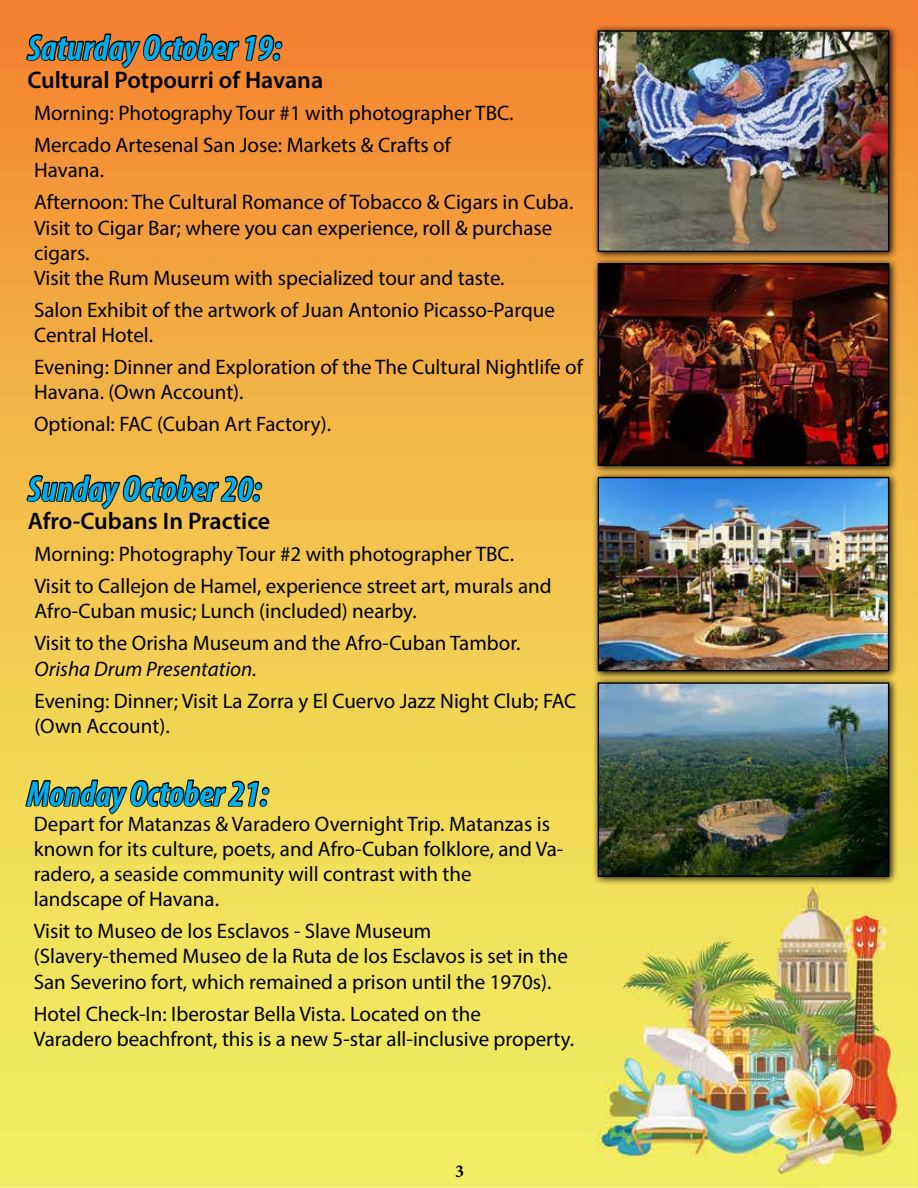
<style>
.page{position:relative;width:918px;height:1188px;background:#fff}
.page>*{position:absolute;margin:0;border:0;box-sizing:border-box;transform-origin:0 0}
.t1{font:italic 700 condensed 36px "Myriad Pro";color:#00aeef}
.t2{font:600 24px "Myriad Pro";color:#000}
.t3{font:21px/25.2px "Myriad Pro";color:#000}
.t4{font:italic 21px "Myriad Pro";color:#000}
.t5{font:700 18px "Minion Pro";color:#000}
</style>
<div class="page">
<img style="left:0;top:0;width:918px;height:1188px">
<svg style="left:24px;top:32px;width:260px;height:374px;background:#eb9739"></svg>
<svg style="left:24px;top:473px;width:247px;height:679px;background:#e9d053"></svg>
<div style="left:592px;top:25px;width:306px;height:236px;background:#000;opacity:.97"></div>
<img style="left:600px;top:32px;width:287px;height:218px">
<div style="left:598px;top:30px;width:291px;height:222px;border:1px solid #000"></div>
<div style="left:591px;top:257px;width:308px;height:218px;background:#000;opacity:.97"></div>
<img style="left:600px;top:265px;width:287px;height:199px">
<div style="left:598px;top:263px;width:291px;height:203px;border:1px solid #000"></div>
<div style="left:591px;top:471px;width:308px;height:210px;background:#000;opacity:.97"></div>
<img style="left:600px;top:479px;width:287px;height:190px">
<div style="left:598px;top:477px;width:291px;height:194px;border:1px solid #000"></div>
<div style="left:591px;top:676px;width:308px;height:210px;background:#000;opacity:.97"></div>
<img style="left:600px;top:684px;width:287px;height:191px">
<div style="left:598px;top:682px;width:291px;height:195px;border:1px solid #000"></div>
<h1 class="t1" style="left:27px;top:25px;width:255px">Saturday October 19:</h1>
<p class="t2" style="left:27px;top:65px;width:297px">Cultural Potpourri of Havana</p>
<p class="t3" style="left:34px;top:97px;width:481px;line-height:32px">Morning: Photography Tour #1 with photographer TBC.<br>Mercado Artesenal San Jose: Markets &amp; Crafts of</p>
<p class="t3" style="left:34px;top:154px;width:541px;line-height:32px">Havana.<br>Afternoon: The Cultural Romance of Tobacco &amp; Cigars in Cuba.</p>
<p class="t3" style="left:34px;top:215px;width:520px">Visit to Cigar Bar; where you can experience, roll &amp; purchase cigars.<br>Visit the Rum Museum with specialized tour and taste.</p>
<p class="t3" style="left:34px;top:297px;width:522px">Salon Exhibit of the artwork of Juan Antonio Picasso-Parque<br>Central Hotel.</p>
<p class="t3" style="left:34px;top:354px;width:550px">Evening: Dinner and Exploration of the The Cultural Nightlife of<br>Havana. (Own Account).</p>
<p class="t3" style="left:34px;top:411px;width:299px">Optional: FAC (Cuban Art Factory).</p>
<h1 class="t1" style="left:28px;top:466px;width:235px">Sunday October 20:</h1>
<p class="t2" style="left:28px;top:506px;width:244px">Afro-Cubans In Practice</p>
<p class="t3" style="left:35px;top:538px;width:519px;line-height:32px">Morning: Photography Tour #2 with photographer TBC.<br>Visit to Callejon de Hamel, experience street art, murals and</p>
<p class="t3" style="left:35px;top:595px;width:487px;line-height:32px">Afro-Cuban music; Lunch (included) nearby.<br>Visit to the Orisha Museum and the Afro-Cuban Tambor.</p>
<p class="t4" style="left:35px;top:656px;width:224px">Orisha Drum Presentation.</p>
<p class="t3" style="left:35px;top:688px;width:543px">Evening: Dinner; Visit La Zorra y El Cuervo Jazz Night Club; FAC (Own Account).</p>
<h1 class="t1" style="left:27px;top:771px;width:243px">Monday October 21:</h1>
<p class="t3" style="left:34px;top:811px;width:531px">Depart for Matanzas &amp; Varadero Overnight Trip. Matanzas is known for its culture, poets, and Afro-Cuban folklore, and Va&shy;radero, a seaside community will contrast with the landscape of Havana.</p>
<p class="t3" style="left:34px;top:918px;width:536px">Visit to Museo de los Esclavos - Slave Museum (Slavery-themed Museo de la Ruta de los Esclavos is set in the<br>San Severino fort, which remained a prison until the 1970s).</p>
<p class="t3" style="left:34px;top:1001px;width:542px">Hotel Check-In: Iberostar Bella Vista. Located on the<br>Varadero beachfront, this is a new 5-star all-inclusive property.</p>
<p class="t5" style="left:455px;top:1158px;width:10px">3</p>
</div>
